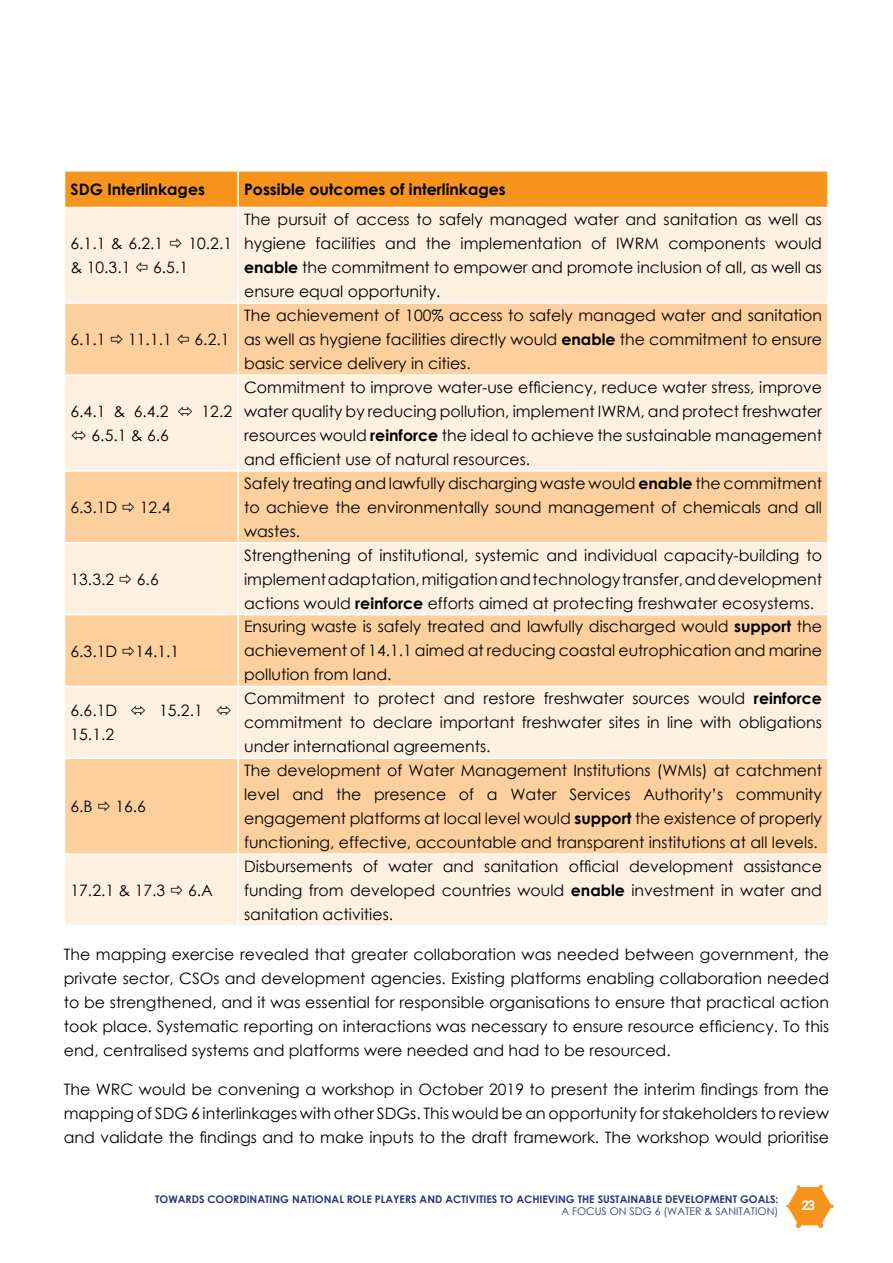
<style>
.page{position:relative;width:893px;height:1263px;background:#fff}
.page>*{position:absolute;margin:0;border:0;box-sizing:border-box;transform-origin:0 0}
.t1{font:15.75px/24px "Century Gothic";color:#000;text-align:justify}
.t2{font:700 15.75px "Century Gothic";color:#000}
.t3{font:700 13.5px "Roboto";color:#fff}
.t4{font:700 10.5px "Century Gothic";color:#2b3481}
.t5{font:10.5px "Century Gothic";color:#2b3481}
.s1{font-weight:700}
</style>
<div class="page">
<svg style="left:786px;top:1185px;width:48px;height:43px"></svg>
<div style="left:65px;top:172px;width:762px;height:35px;background:#f7941e"></div>
<div style="left:65px;top:208px;width:762px;height:717px;background:#fff1e2"></div>
<svg style="left:65px;top:304px;width:762px;height:549px;background:#fedebb"></svg>
<hr style="left:237px;top:172px;width:2px;height:35px;background:#fff">
<hr style="left:237px;top:208px;width:2px;height:95px;background:#fff">
<hr style="left:64px;top:303px;width:174px;height:1px;background:#fff">
<hr style="left:238px;top:303px;width:591px;height:1px;background:#fff">
<hr style="left:237px;top:304px;width:2px;height:70px;background:#fff">
<hr style="left:64px;top:374px;width:174px;height:2px;background:#fff">
<hr style="left:238px;top:374px;width:591px;height:2px;background:#fff">
<hr style="left:237px;top:376px;width:2px;height:94px;background:#fff">
<hr style="left:64px;top:470px;width:174px;height:2px;background:#fff">
<hr style="left:238px;top:470px;width:591px;height:2px;background:#fff">
<hr style="left:237px;top:472px;width:2px;height:70px;background:#fff">
<hr style="left:64px;top:542px;width:174px;height:1px;background:#fff">
<hr style="left:238px;top:542px;width:591px;height:1px;background:#fff">
<hr style="left:237px;top:543px;width:2px;height:71px;background:#fff">
<hr style="left:64px;top:614px;width:174px;height:1px;background:#fff">
<hr style="left:238px;top:614px;width:591px;height:1px;background:#fff">
<hr style="left:237px;top:615px;width:2px;height:71px;background:#fff">
<hr style="left:64px;top:686px;width:174px;height:1px;background:#fff">
<hr style="left:238px;top:686px;width:591px;height:1px;background:#fff">
<hr style="left:237px;top:687px;width:2px;height:70px;background:#fff">
<hr style="left:64px;top:757px;width:174px;height:2px;background:#fff">
<hr style="left:238px;top:757px;width:591px;height:2px;background:#fff">
<hr style="left:237px;top:759px;width:2px;height:94px;background:#fff">
<hr style="left:64px;top:853px;width:174px;height:2px;background:#fff">
<hr style="left:238px;top:853px;width:591px;height:2px;background:#fff">
<hr style="left:237px;top:855px;width:2px;height:70px;background:#fff">
<svg style="left:170px;top:239px;width:12px;height:10px"></svg>
<svg style="left:136px;top:263px;width:12px;height:10px"></svg>
<svg style="left:111px;top:335px;width:12px;height:9px"></svg>
<svg style="left:178px;top:335px;width:11px;height:9px"></svg>
<svg style="left:178px;top:406px;width:14px;height:10px"></svg>
<svg style="left:72px;top:430px;width:14px;height:10px"></svg>
<svg style="left:123px;top:502px;width:11px;height:10px"></svg>
<svg style="left:120px;top:574px;width:11px;height:10px"></svg>
<svg style="left:123px;top:646px;width:11px;height:10px"></svg>
<svg style="left:131px;top:706px;width:14px;height:10px"></svg>
<svg style="left:217px;top:706px;width:14px;height:10px"></svg>
<svg style="left:98px;top:801px;width:12px;height:10px"></svg>
<svg style="left:171px;top:885px;width:11px;height:10px"></svg>
<p class="t2" style="left:71px;top:177px;width:136px">SDG Interlinkages</p>
<p class="t2" style="left:244px;top:177px;width:263px">Possible outcomes of interlinkages</p>
<p class="t1" style="left:71px;top:232px;width:94px">6.1.1 &amp; 6.2.1</p>
<p class="t1" style="left:188px;top:232px;width:45px">10.2.1</p>
<p class="t1" style="left:71px;top:256px;width:61px">&amp; 10.3.1</p>
<p class="t1" style="left:153px;top:256px;width:36px">6.5.1</p>
<p class="t1" style="left:244px;top:207px;width:579px">The pursuit of access to safely managed water and sanitation as well as hygiene facilities and the implementation of IWRM components would <span class="s1">enable</span> the commitment to empower and promote inclusion of all, as well as ensure equal opportunity.</p>
<p class="t1" style="left:71px;top:327px;width:36px">6.1.1</p>
<p class="t1" style="left:128px;top:327px;width:45px">11.1.1</p>
<p class="t1" style="left:195px;top:327px;width:36px">6.2.1</p>
<p class="t1" style="left:71px;top:399px;width:100px">6.4.1 &amp; 6.4.2</p>
<p class="t1" style="left:202px;top:399px;width:32px">12.2</p>
<p class="t1" style="left:92px;top:423px;width:79px">6.5.1 &amp; 6.6</p>
<p class="t1" style="left:71px;top:495px;width:48px">6.3.1D</p>
<p class="t1" style="left:140px;top:495px;width:32px">12.4</p>
<p class="t1" style="left:71px;top:567px;width:45px">13.3.2</p>
<p class="t1" style="left:137px;top:567px;width:23px">6.6</p>
<p class="t1" style="left:71px;top:639px;width:110px">6.3.1D 14.1.1</p>
<p class="t1" style="left:71px;top:698px;width:48px">6.6.1D</p>
<p class="t1" style="left:159px;top:698px;width:45px">15.2.1</p>
<p class="t1" style="left:71px;top:722px;width:45px">15.1.2</p>
<p class="t1" style="left:71px;top:794px;width:24px">6.B</p>
<p class="t1" style="left:115px;top:794px;width:32px">16.6</p>
<p class="t1" style="left:244px;top:303px;width:579px">The achievement of 100% access to safely managed water and sanitation as well as hygiene facilities directly would <span class="s1">enable</span> the commitment to ensure basic service delivery in cities.</p>
<p class="t1" style="left:244px;top:375px;width:579px">Commitment to improve water-use efficiency, reduce water stress, improve water quality by reducing pollution, implement IWRM, and protect freshwater resources would <span class="s1">reinforce</span> the ideal to achieve the sustainable management and efficient use of natural resources.</p>
<p class="t1" style="left:244px;top:471px;width:579px">Safely treating and lawfully discharging waste would <span class="s1">enable</span> the commitment to achieve the environmentally sound management of chemicals and all wastes.</p>
<p class="t1" style="left:244px;top:543px;width:579px">Strengthening of institutional, systemic and individual capacity-building to implement adaptation, mitigation and technology transfer, and development actions would <span class="s1">reinforce</span> efforts aimed at protecting freshwater ecosystems.</p>
<p class="t1" style="left:244px;top:614px;width:579px">Ensuring waste is safely treated and lawfully discharged would <span class="s1">support</span> the achievement of 14.1.1 aimed at reducing coastal eutrophication and marine pollution from land.</p>
<p class="t1" style="left:244px;top:686px;width:579px">Commitment to protect and restore freshwater sources would <span class="s1">reinforce </span>commitment to declare important freshwater sites in line with obligations under international agreements.</p>
<p class="t1" style="left:244px;top:758px;width:579px">The development of Water Management Institutions (WMIs) at catchment level and the presence of a Water Services Authority’s community engagement platforms at local level would <span class="s1">support</span> the existence of properly functioning, effective, accountable and transparent institutions at all levels.</p>
<p class="t1" style="left:244px;top:854px;width:579px">Disbursements of water and sanitation official development assistance funding from developed countries would <span class="s1">enable</span> investment in water and sanitation activities.</p>
<p class="t1" style="left:64px;top:942px;width:767px">The mapping exercise revealed that greater collaboration was needed between government, the private sector, CSOs and development agencies. Existing platforms enabling collaboration needed to be strengthened, and it was essential for responsible organisations to ensure that practical action took place. Systematic reporting on interactions was necessary to ensure resource efficiency. To this end, centralised systems and platforms were needed and had to be resourced.</p>
<p class="t1" style="left:64px;top:1077px;width:767px">The WRC would be convening a workshop in October 2019 to present the interim findings from the mapping of SDG 6 interlinkages with other SDGs. This would be an opportunity for stakeholders to review and validate the findings and to make inputs to the draft framework. The workshop would prioritise</p>
<p class="t1" style="left:71px;top:878px;width:96px">17.2.1 &amp; 17.3</p>
<p class="t1" style="left:188px;top:878px;width:26px">6.A</p>
<p class="t4" style="left:155px;top:1191px;width:625px">TOWARDS COORDINATING NATIONAL ROLE PLAYERS AND ACTIVITIES TO ACHIEVING THE SUSTAINABLE DEVELOPMENT GOALS:</p>
<p class="t5" style="left:561px;top:1204px;width:219px">A FOCUS ON SDG 6 (WATER &amp; SANITATION)</p>
<p class="t3" style="left:802px;top:1196px;width:15px">23</p>
</div>
